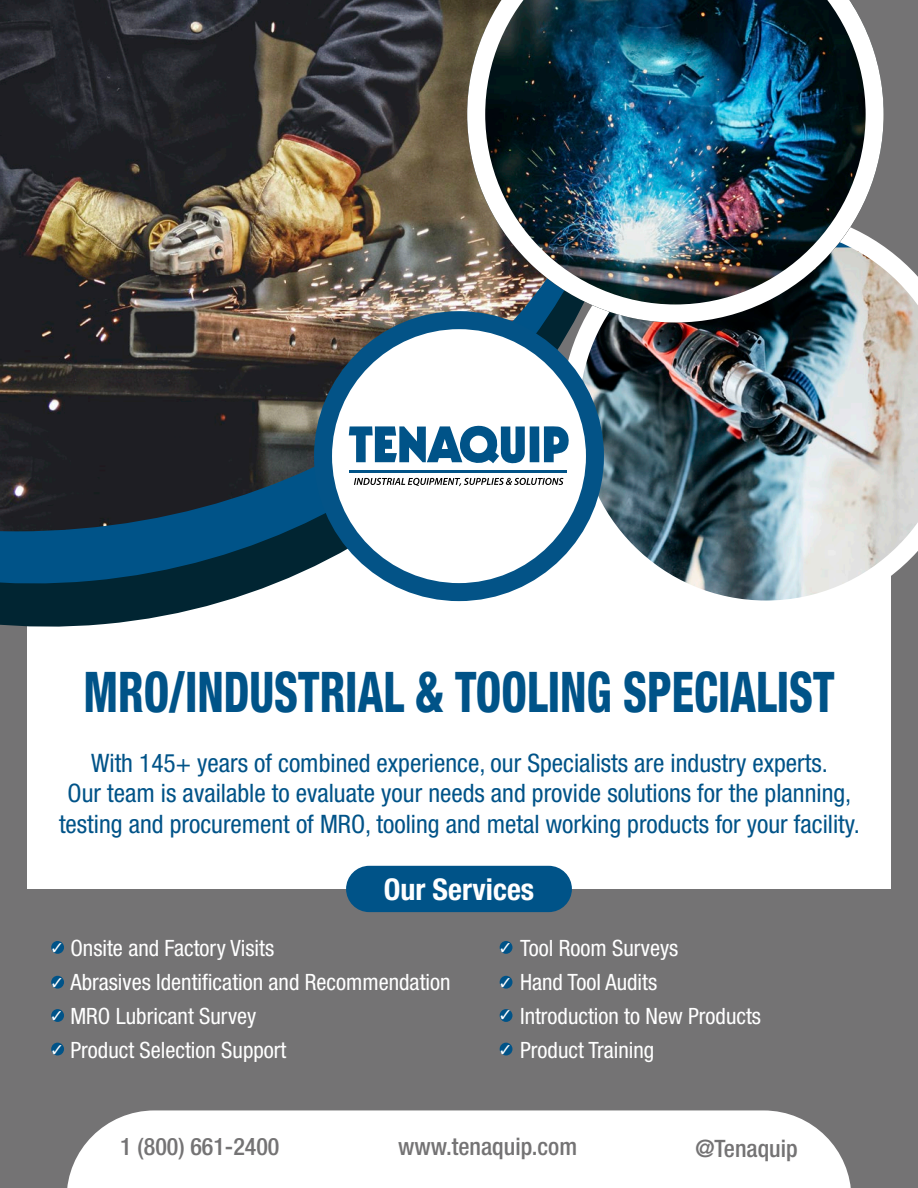
<style>
.page{position:relative;width:918px;height:1188px;background:#747374}
.page>*{position:absolute;margin:0;border:0;box-sizing:border-box;transform-origin:0 0}
.t1{font:800 condensed 56.25px "Helvetica Neue LT Std";color:#005388;scale:.79 1}
.t2{font:700 condensed 30px "Helvetica Neue LT Std";color:#fff}
.t3{font:condensed 25.5px/30.6px "Helvetica Neue LT Std";color:#005388;text-align:center}
.t4{font:500 condensed 24px "Helvetica Neue LT Std";color:#747374}
.t5{font:condensed 22.5px/33.8px "Helvetica Neue LT Std";color:#fff}
.t6{font:19.5px "Menlo";color:#fff}
</style>
<div class="page">
<div style="left:27px;top:460px;width:864px;height:429px;background:#fff"></div>
<div style="left:346px;top:866px;width:226px;height:46px;background:#005388;border-radius:23px"></div>
<div style="left:51px;top:941px;width:13px;height:13px;background:#005388;border-radius:50%"></div>
<div style="left:51px;top:976px;width:13px;height:13px;background:#005388;border-radius:50%"></div>
<div style="left:51px;top:1043px;width:13px;height:12px;background:#005388;border-radius:50%"></div>
<div style="left:51px;top:1009px;width:13px;height:13px;background:#005388;border-radius:50%"></div>
<div style="left:500px;top:941px;width:12px;height:13px;background:#005388;border-radius:50%"></div>
<div style="left:500px;top:976px;width:12px;height:13px;background:#005388;border-radius:50%"></div>
<div style="left:500px;top:1043px;width:12px;height:12px;background:#005388;border-radius:50%"></div>
<div style="left:500px;top:1009px;width:12px;height:13px;background:#005388;border-radius:50%"></div>
<svg style="left:0;top:610px;width:190px;height:17px;fill:#012532"></svg>
<svg style="left:0;top:531px;width:561px;height:79px"></svg>
<img style="left:0;top:0;width:561px;height:531px">
<img style="left:561px;top:246px;width:357px;height:355px">
<img style="left:467px;top:0;width:417px;height:322px">
<div style="left:323px;top:320px;width:272px;height:272px;background:#fff;border-radius:50%"></div>
<div style="left:314px;top:311px;width:290px;height:290px;border:18px solid #035387;border-radius:50%"></div>
<div style="left:530px;top:426px;width:9px;height:36px;background:#005388"></div>
<svg style="left:544px;top:426px;width:25px;height:36px"></svg>
<svg style="left:349px;top:426px;width:176px;height:38px"></svg>
<svg style="left:354px;top:478px;width:209px;height:8px"></svg>
<hr style="left:349px;top:470px;width:218px;height:2px;background:#005388">
<div style="left:67px;top:1110px;width:784px;height:78px;background:#fff"></div>
<p class="t1" style="left:83px;top:657px;width:952px">MRO/INDUSTRIAL &amp; TOOLING SPECIALIST</p>
<p class="t3" style="left:91px;top:747px;width:738px">With 145+ years of combined experience, our Specialists are industry experts.</p>
<p class="t3" style="left:59px;top:778px;width:802px">Our team is available to evaluate your needs and provide solutions for the planning, testing and procurement of MRO, tooling and metal working products for your facility.</p>
<p class="t2" style="left:384px;top:871px;width:152px">Our Services</p>
<p class="t6" style="left:51px;top:934px;width:13px">✓</p>
<p class="t5" style="left:520px;top:931px;width:160px">Tool Room Surveys</p>
<p class="t5" style="left:520px;top:965px;width:139px">Hand Tool Audits</p>
<p class="t5" style="left:520px;top:999px;width:242px">Introduction to New Products</p>
<p class="t5" style="left:520px;top:1033px;width:136px">Product Training</p>
<p class="t5" style="left:70px;top:931px;width:205px">Onsite and Factory Visits</p>
<p class="t5" style="left:70px;top:965px;width:382px">Abrasives Identification and Recommendation<br>MRO Lubricant Survey</p>
<p class="t5" style="left:70px;top:1033px;width:217px">Product Selection Support</p>
<p class="t6" style="left:500px;top:933px;width:13px">✓</p>
<p class="t6" style="left:500px;top:968px;width:13px">✓</p>
<p class="t6" style="left:500px;top:1001px;width:13px">✓</p>
<p class="t6" style="left:499px;top:1035px;width:13px">✓</p>
<p class="t6" style="left:51px;top:968px;width:13px">✓</p>
<p class="t6" style="left:51px;top:1002px;width:13px">✓</p>
<p class="t6" style="left:51px;top:1035px;width:13px">✓</p>
<p class="t4" style="left:120px;top:1132px;width:161px">1 (800) 661-2400</p>
<p class="t4" style="left:398px;top:1132px;width:181px">www.tenaquip.com</p>
<p class="t4" style="left:695px;top:1134px;width:104px">@Tenaquip</p>
</div>
